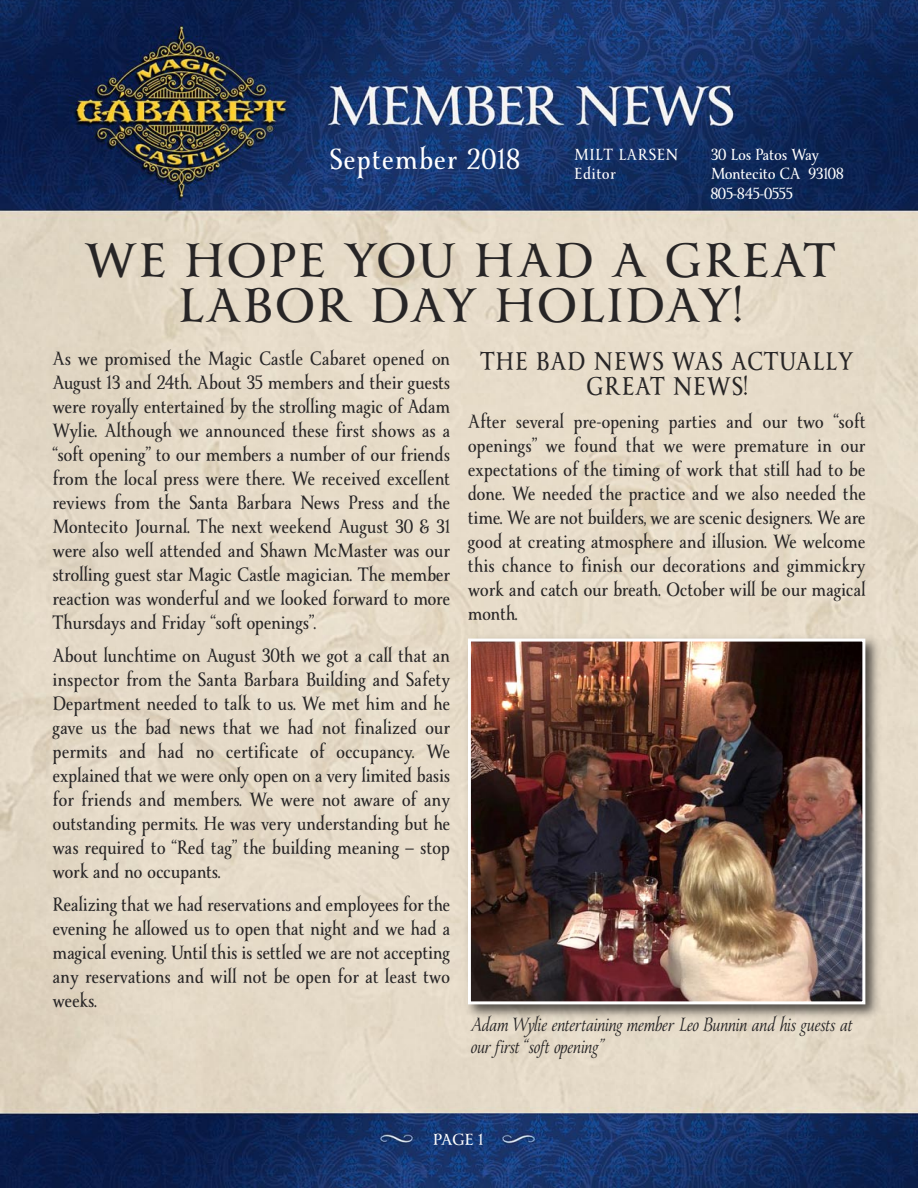
<style>
.page{position:relative;width:918px;height:1188px;background:#fff}
.page>*{position:absolute;margin:0;border:0;box-sizing:border-box;transform-origin:0 0}
.t1{font:700 45px/45px "Yana B";letter-spacing:.035em;color:#272526;text-align:center}
.t2{font:700 27px "Yana B";letter-spacing:.05em;color:#fff;scale:.9 1}
.t3{font:700 24px/25.5px "Yana B";letter-spacing:.05em;color:#272526;text-align:center;scale:.86 1}
.t4{font:700 18px/24px "Yana B";color:#272526;text-align:justify;scale:.86 1}
.t5{font:italic 18px/21.6px "Yana";color:#272526;scale:.86 1}
.t6{font:700 15px/19.5px "Yana B";color:#fff;scale:.9 1}
.t7{font:700 15px/19.5px "Yana B";letter-spacing:.05em;color:#fff;scale:.9 1}
.t8{font:700 15px "Yana B";color:#fff}
</style>
<div class="page">
<img style="left:0;top:0;width:918px;height:1188px">
<img style="left:462px;top:632px;width:423px;height:392px">
<img style="left:472px;top:643px;width:389px;height:357px">
<div style="left:468px;top:639px;width:397px;height:365px;border:3px solid #fff"></div>
<h2 class="t2" style="left:329px;top:145px;width:213px">September 2018</h2>
<p class="t7" style="left:574px;top:146px;width:117px">MILT LARSEN<br>Editor</p>
<p class="t6" style="left:711px;top:146px;width:149px">30 Los Patos Way<br>Montecito CA 93108<br>805-845-0555</p>
<h1 class="t1" style="left:84px;top:241px;width:752px">WE HOPE YOU HAD A GREAT<br>LABOR DAY HOLIDAY!</h1>
<p class="t4" style="left:53px;top:348px;width:464px">As we promised the Magic Castle Cabaret opened on August 13 and 24th. About 35 members and their guests were royally entertained by the strolling magic of Adam Wylie. Although we announced these first shows as a “soft opening” to our members a number of our friends from the local press were there. We received excellent reviews from the Santa Barbara News Press and the Montecito Journal. The next weekend August 30 &amp; 31 were also well attended and Shawn McMaster was our strolling guest star Magic Castle magician. The member reaction was wonderful and we looked forward to more Thursdays and Friday “soft openings”.</p>
<p class="t4" style="left:53px;top:645px;width:464px">About lunchtime on August 30th we got a call that an inspector from the Santa Barbara Building and Safety Department needed to talk to us. We met him and he gave us the bad news that we had not finalized our permits and had no certificate of occupancy. We explained that we were only open on a very limited basis for friends and members. We were not aware of any outstanding permits. He was very understanding but he was required to “Red tag” the building meaning — stop work and no occupants.</p>
<p class="t4" style="left:53px;top:894px;width:464px">Realizing that we had reservations and employees for the evening he allowed us to open that night and we had a magical evening. Until this is settled we are not accepting any reservations and will not be open for at least two weeks.</p>
<h3 class="t3" style="left:480px;top:350px;width:435px">THE BAD NEWS WAS ACTUALLY<br>GREAT NEWS!</h3>
<p class="t4" style="left:468px;top:411px;width:464px">After several pre-opening parties and our two “soft openings” we found that we were premature in our expectations of the timing of work that still had to be done. We needed the practice and we also needed the time. We are not builders, we are scenic designers. We are good at creating atmosphere and illusion. We welcome this chance to finish our decorations and gimmickry work and catch our breath. October will be our magical month.</p>
<p class="t5" style="left:471px;top:1016px;width:445px">Adam Wylie entertaining member Leo Bunnin and his guests at our first “soft opening”</p>
<p class="t8" style="left:433px;top:1132px;width:52px">PAGE 1</p>
</div>
